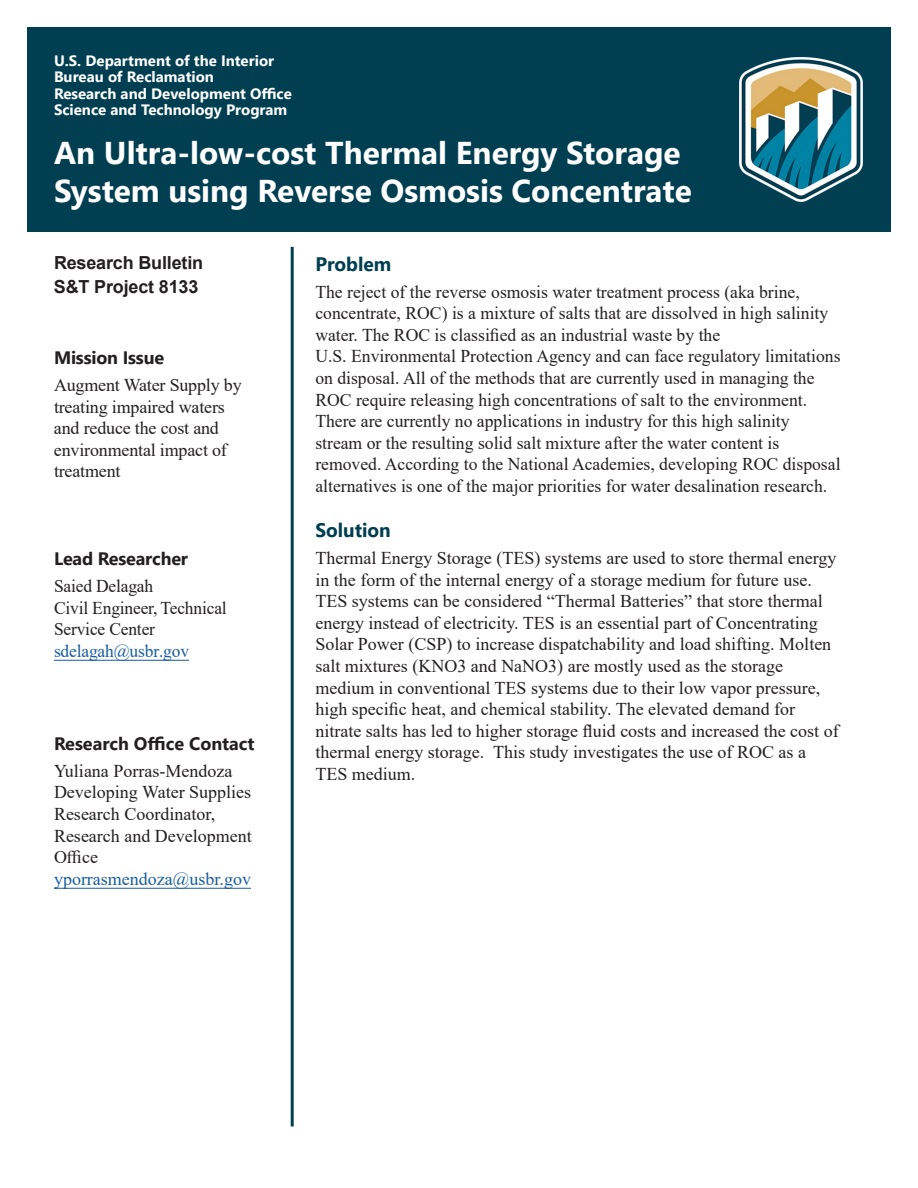
<style>
.page{position:relative;width:918px;height:1188px;background:#fff}
.page>*{position:absolute;margin:0;border:0;box-sizing:border-box;transform-origin:0 0}
.t1{font:700 31.5px/37.8px "Segoe UI";color:#fff}
.t2{font:700 19.5px "Segoe UI";color:#003e51}
.t3{font:18px/21.6px "Times New Roman";color:#231f20}
.t4{font:700 18px/27px "Segoe UI";letter-spacing:-.005em;color:#231f20}
.t5{font:700 18px/24px "Arial";letter-spacing:-.01em;color:#231f20}
.t6{font:700 15px "Segoe UI";color:#fff}
.s1{font-family:"Segoe UI";font-weight:700}
.s2{font-family:"Times New Roman";font-weight:400}
.s3{color:#175d9e}
</style>
<div class="page">
<div style="left:27px;top:27px;width:864px;height:204px;background:#003e51"></div>
<hr style="left:291px;top:247px;width:3px;height:879px;background:#003e51">
<img style="left:739px;top:58px;width:124px;height:144px">
<hr style="left:54px;top:660px;width:135px;height:1px;background:#175d9e">
<hr style="left:54px;top:888px;width:197px;height:1px;background:#175d9e">
<p class="t6" style="left:54px;top:46px;width:222px">U.S. Department of the Interior</p>
<p class="t6" style="left:54px;top:63px;width:162px">Bureau of Reclamation</p>
<p class="t6" style="left:54px;top:79px;width:239px">Research and Development Office</p>
<p class="t6" style="left:54px;top:96px;width:235px">Science and Technology Program</p>
<p class="t1" style="left:54px;top:131px;width:639px">An Ultra-low-cost Thermal Energy Storage<br>System using Reverse Osmosis Concentrate</p>
<p class="t5" style="left:54px;top:251px;width:151px">Research Bulletin<br>S&amp;T Project 8133</p>
<p class="t3" style="left:54px;top:344px;width:189px;line-height:27px"><span class="s1">Mission Issue<br></span>Augment Water Supply by</p>
<p class="t3" style="left:54px;top:395px;width:174px">treating impaired waters and reduce the cost and environmental impact of treatment</p>
<p class="t4" style="left:54px;top:544px;width:136px">Lead Researcher<br><span class="s2">Saied Delagah</span></p>
<p class="t3" style="left:54px;top:596px;width:174px">Civil Engineer, Technical<br>Service Center <span class="s3">sdelagah@usbr.gov</span></p>
<p class="t4" style="left:54px;top:728px;width:202px">Research Office Contact<br><span class="s2">Yuliana Porras-Mendoza</span></p>
<p class="t3" style="left:54px;top:781px;width:199px">Developing Water Supplies<br>Research Coordinator,<br>Research and Development<br>Office <span class="s3">yporrasmendoza@usbr.gov</span></p>
<p class="t2" style="left:315px;top:245px;width:78px">Problem</p>
<p class="t3" style="left:315px;top:280px;width:527px">The reject of the reverse osmosis water treatment process (aka brine, concentrate, ROC) is a mixture of salts that are dissolved in high salinity water. The ROC is classified as an industrial waste by the<br>U.S. Environmental Protection Agency and can face regulatory limitations on disposal. All of the methods that are currently used in managing the ROC require releasing high concentrations of salt to the environment.<br>There are currently no applications in industry for this high salinity stream or the resulting solid salt mixture after the water content is removed. According to the National Academies, developing ROC disposal alternatives is one of the major priorities for water desalination research.</p>
<p class="t2" style="left:315px;top:512px;width:77px">Solution</p>
<p class="t3" style="left:315px;top:547px;width:525px">Thermal Energy Storage (TES) systems are used to store thermal energy in the form of the internal energy of a storage medium for future use.<br>TES systems can be considered “Thermal Batteries” that store thermal energy instead of electricity. TES is an essential part of Concentrating Solar Power (CSP) to increase dispatchability and load shifting. Molten salt mixtures (KNO3 and NaNO3) are mostly used as the storage medium in conventional TES systems due to their low vapor pressure, high specific heat, and chemical stability. The elevated demand for nitrate salts has led to higher storage fluid costs and increased the cost of thermal energy storage. This study investigates the use of ROC as a TES medium.</p>
</div>
